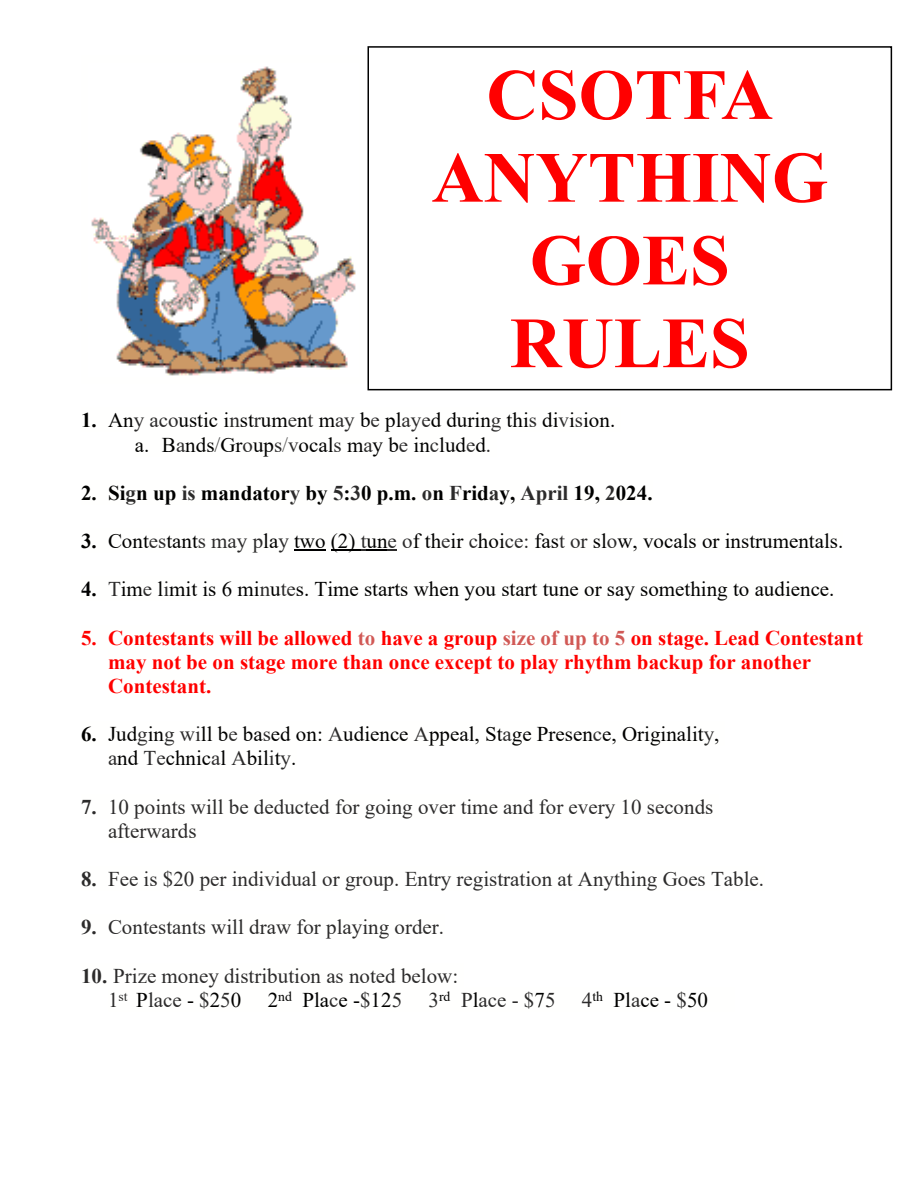
<style>
.page{position:relative;width:918px;height:1188px;background:#fff}
.page>*{position:absolute;margin:0;border:0;box-sizing:border-box;transform-origin:0 0}
.t1{font:700 72px/82.8px "Times New Roman";color:#f00;text-align:center}
.t2{font:21px/24.2px "Times New Roman";color:#000}
.t3{font:21px/24.2px "Times New Roman";color:#2c2b2b}
.t4{font:700 21px/24.2px "Times New Roman";color:#f00}
.t5{font:700 21px "Times New Roman";color:#000}
.s1{font-weight:700}
.s2{color:#2c2b2b}
.s3{color:#464646}
.s4{color:#5c5c5c}
.s5{color:#d15955}
.s6{color:#000}
</style>
<div class="page">
<hr style="left:294px;top:550px;width:32px;height:1px;background:#000">
<hr style="left:331px;top:550px;width:30px;height:1px;background:#000">
<svg style="left:361px;top:550px;width:36px;height:1px"></svg>
<div style="left:368px;top:46px;width:524px;height:344px;border:2px solid #000"></div>
<img style="left:91px;top:66px;width:265px;height:310px">
<h1 class="t1" style="left:432px;top:61px;width:398px">CSOTFA<br>ANYTHING<br>GOES<br>RULES</h1>
<p class="t2" style="left:135px;top:410px;width:482px;text-indent:-54px"><span class="s1">1.</span> An<span class="s2">y aco</span>ustic i<span class="s2">n</span>st<span class="s2">r</span>um<span class="s2">e</span>n<span class="s2">t</span> m<span class="s2">ay</span> b<span class="s2">e</span> pl<span class="s2">aye</span>d durin<span class="s2">g</span> thi<span class="s2">s</span> di<span class="s2">v</span>i<span class="s2">s</span>ion. a. B<span class="s2">a</span>nds<span class="s3">/</span>Gr<span class="s2">o</span>up<span class="s2">s</span><span class="s4">/</span><span class="s2">v</span>ocal<span class="s2">s</span> m<span class="s2">a</span>y b<span class="s2">e</span> in<span class="s2">c</span>lud<span class="s2">e</span>d<span class="s2">.</span></p>
<p class="t5" style="left:81px;top:486px;width:573px">2. Si<span class="s2">g</span>n up <span class="s2">is</span> mandator<span class="s2">y</span> by <span class="s2">5</span>:<span class="s2">3</span>0 p.m. <span class="s2">o</span>n <span class="s2">F</span>rid<span class="s2">a</span>y, <span class="s2">April</span> 19, <span class="s2">2</span>024.</p>
<p class="t2" style="left:81px;top:531px;width:764px"><span class="s1">3.</span> Cont<span class="s2">es</span>tant<span class="s2">s may p</span>la<span class="s2">y</span> two (2) <span class="s2">t</span>un<span class="s2">e o</span>f th<span class="s2">e</span>ir <span class="s2">c</span>hoi<span class="s2">ce:</span> fas<span class="s2">t or</span> sl<span class="s2">o</span>w, vocals or instrumentals.</p>
<p class="t2" style="left:81px;top:579px;width:755px"><span class="s1">4.</span> <span class="s2">T</span>im<span class="s2">e</span> l<span class="s2">i</span>mit is 6 mi<span class="s2">n</span>u<span class="s2">te</span>s. Time starts when you start tune or say something to audience.</p>
<p class="t4" style="left:108px;top:628px;width:757px;text-indent:-27px">5. Contestants will be allowed <span class="s5">to</span> have a group <span class="s5">size of up to 5</span> on stage. Lead Contestant may not be on stage more than once except to play rhythm backup for another<br>Contestant.</p>
<p class="t2" style="left:108px;top:724px;width:613px;text-indent:-27px"><span class="s1">6.</span> Jud<span class="s2">g</span>in<span class="s2">g wi</span>ll b<span class="s2">e</span> ba<span class="s2">s</span>ed on: <span class="s2">A</span>udience <span class="s2">A</span>ppeal, St<span class="s2">a</span>ge Presen<span class="s2">c</span>e, Originalit<span class="s2">y</span>, <span class="s2">a</span>nd <span class="s2">Te</span>chnic<span class="s2">a</span>l <span class="s2">A</span>bil<span class="s2">i</span>t<span class="s2">y</span>.</p>
<p class="t3" style="left:108px;top:797px;width:607px;text-indent:-27px"><span class="s1">7.</span> 10 points will be deducted for going over time and for every 10 seconds afterwards</p>
<p class="t3" style="left:81px;top:869px;width:685px"><span class="s1">8.</span> Fee is $20 per individual or group. Entry registration at Anything Goes Table.</p>
<p class="t3" style="left:81px;top:917px;width:365px"><span class="s1">9.</span> Contestants will draw for playing order.</p>
<p class="t3" style="left:108px;top:965px;width:352px;text-indent:-27px"><span class="s1">10.</span> Prize money distribution as noted below:<br>1<sup>st</sup> <span class="s6">P</span>lace <span class="s6">-</span> $<span class="s6">2</span>5<span class="s6">0</span></p>
<p class="t2" style="left:268px;top:990px;width:136px">2<sup>nd</sup> Pla<span class="s2">c</span>e -<span class="s2">$</span>12<span class="s2">5</span></p>
<p class="t3" style="left:429px;top:990px;width:128px">3<sup>rd</sup> P<span class="s6">l</span>ace - $<span class="s6">7</span>5</p>
<p class="t2" style="left:582px;top:990px;width:128px"><span class="s2">4</span><sup>th</sup> Pl<span class="s2">a</span>ce - <span class="s2">$</span>50</p>
</div>
